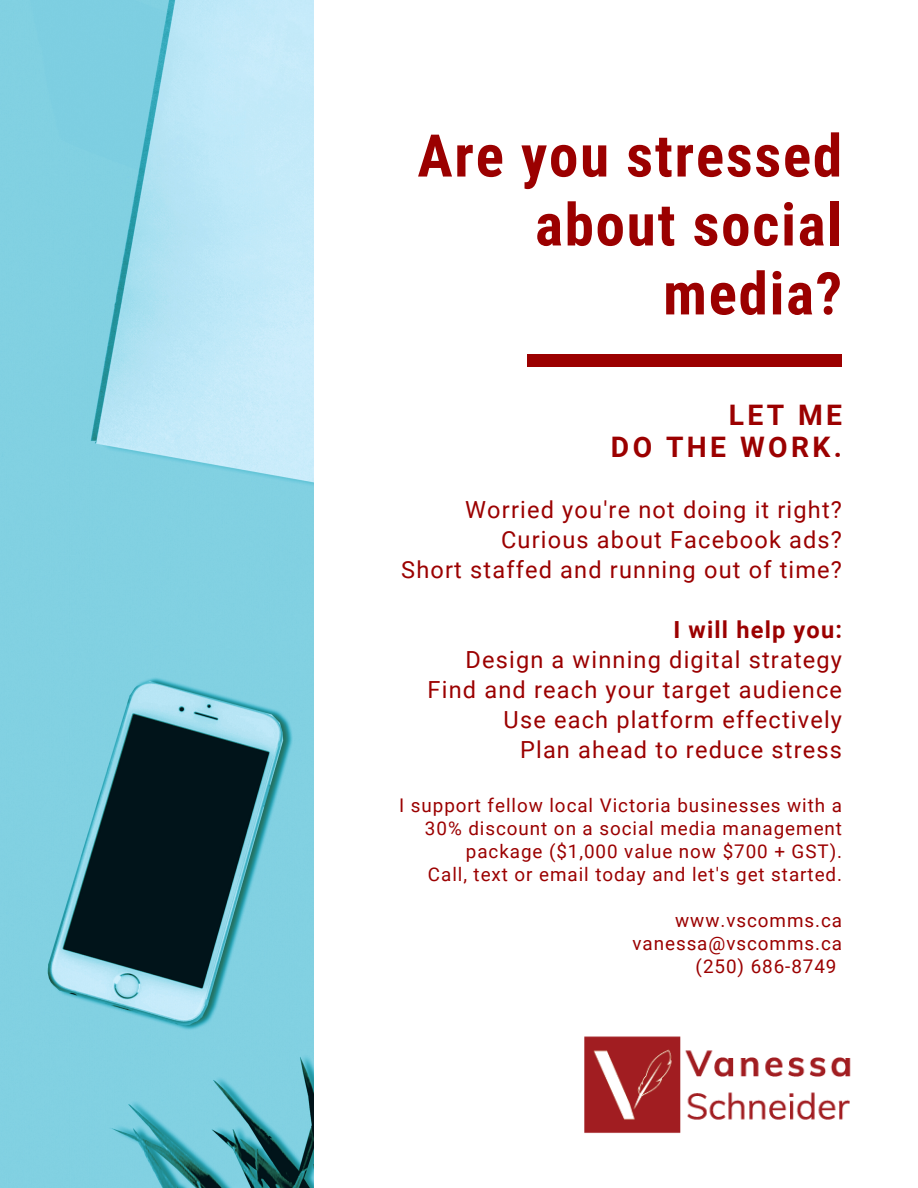
<style>
.page{position:relative;width:918px;height:1188px;background:#fff}
.page>*{position:absolute;margin:0;border:0;box-sizing:border-box;transform-origin:0 0}
.t1{font:700 58.95px/69px "Roboto Condensed";letter-spacing:.03em;color:#9b0000;text-align:right}
.t2{font:700 28.35px/31.8px "Roboto";letter-spacing:.12em;color:#9b0000;text-align:right}
.t3{font:23.55px/30px "Roboto";letter-spacing:.05em;color:#9b0000;text-align:right}
.t4{font:700 23.55px "Roboto";letter-spacing:.05em;color:#9b0000}
.t5{font:18.9px/23px "Roboto";letter-spacing:.05em;color:#9b0000;text-align:right}
</style>
<div class="page">
<img style="left:0;top:0;width:314px;height:1188px">
<div style="left:528px;top:354px;width:314px;height:13px;background:#9b0000"></div>
<img style="left:584px;top:1036px;width:267px;height:97px">
<h1 class="t1" style="left:417px;top:122px;width:426px">Are you stressed about social media?</h1>
<h2 class="t2" style="left:611px;top:400px;width:233px">LET ME<br>DO THE WORK.</h2>
<p class="t3" style="left:401px;top:495px;width:442px">Worried you're not doing it right?<br>Curious about Facebook ads?<br>Short staffed and running out of time?</p>
<p class="t4" style="left:673px;top:616px;width:170px">I will help you:</p>
<p class="t3" style="left:428px;top:645px;width:416px">Design a winning digital strategy<br>Find and reach your target audience<br>Use each platform effectively<br>Plan ahead to reduce stress</p>
<p class="t5" style="left:399px;top:794px;width:444px">I support fellow local Victoria businesses with a 30% discount on a social media management package ($1,000 value now $700 + GST).<br>Call, text or email today and let's get started.</p>
<p class="t5" style="left:632px;top:909px;width:211px">www.vscomms.ca vanessa@vscomms.ca (250) 686-8749</p>
</div>
